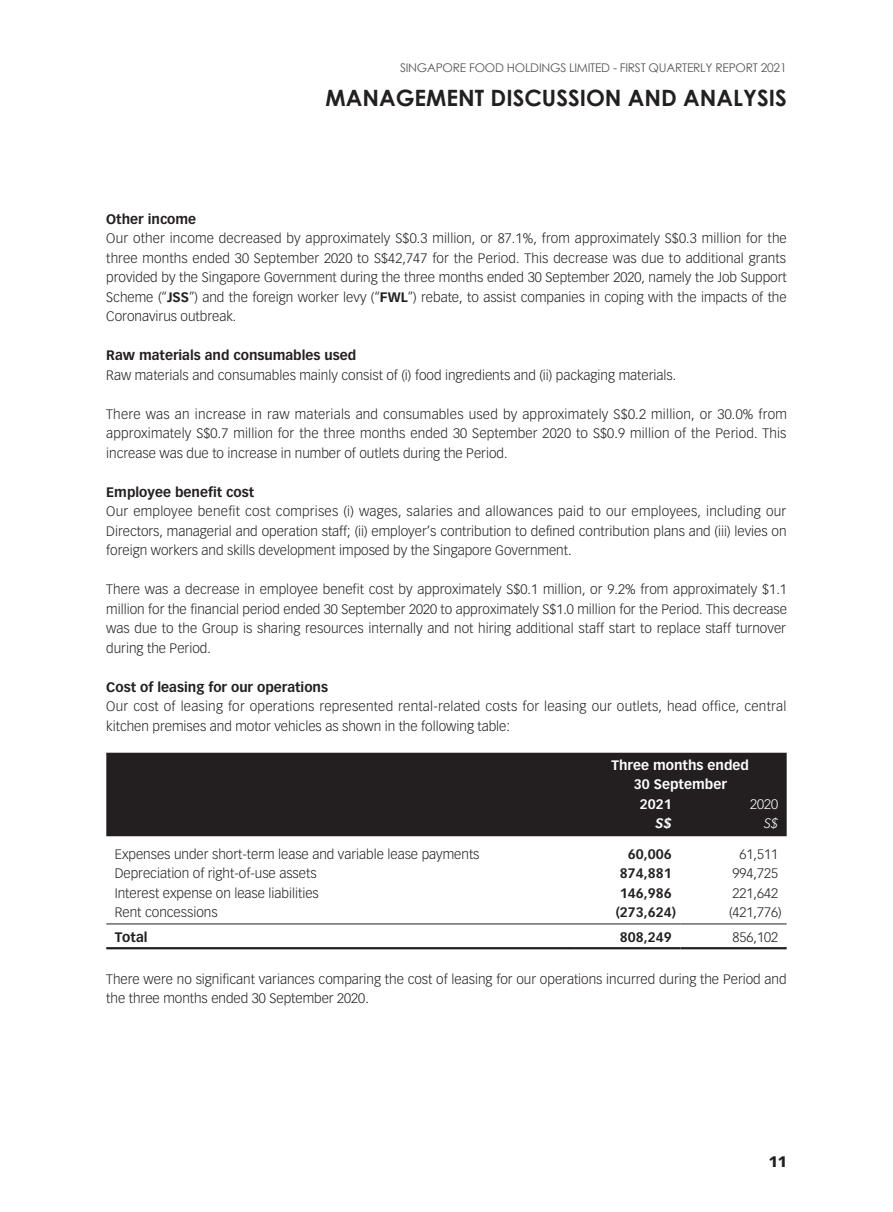
<style>
.page{position:relative;width:893px;height:1212px;background:#fff}
.page>*{position:absolute;margin:0;border:0;box-sizing:border-box;transform-origin:0 0}
.t1{font:700 22.5px "Century Gothic";color:#231f20}
.t2{font:900 15px "Vectora LT Std";color:#231f20}
.t3{font:300 13.5px/19.5px "Vectora LT Std";color:#231f20;text-align:justify}
.t4{font:700 13.5px "Vectora LT Std";color:#231f20}
.t5{font:700 13.5px "Vectora LT Std";color:#fff}
.t6{font:300 13.5px "Vectora LT Std";color:#fff}
.t7{font:italic 700 13.5px "Vectora LT Std";color:#fff}
.t8{font:italic 300 13.5px "Vectora LT Std";color:#fff}
.t9{font:12px "Century Gothic";letter-spacing:-.02em;color:#57585a}
.s1{font-weight:700}
</style>
<div class="page">
<div style="left:106px;top:753px;width:681px;height:83px;background:#231f20"></div>
<hr style="left:106px;top:923px;width:468px;height:1px;background:#231f20">
<hr style="left:574px;top:923px;width:106px;height:1px;background:#231f20">
<hr style="left:680px;top:923px;width:107px;height:1px;background:#231f20">
<hr style="left:106px;top:947px;width:468px;height:2px;background:#231f20">
<hr style="left:574px;top:947px;width:106px;height:2px;background:#231f20">
<hr style="left:680px;top:947px;width:107px;height:2px;background:#231f20">
<p class="t9" style="left:400px;top:59px;width:388px">SINGAPORE FOOD HOLDINGS LIMITED - FIRST QUARTERLY REPORT 2021</p>
<h1 class="t1" style="left:325px;top:81px;width:463px">MANAGEMENT DISCUSSION AND ANALYSIS</h1>
<p class="t4" style="left:106px;top:211px;width:91px">Other income</p>
<p class="t3" style="left:106px;top:229px;width:682px">Our other income decreased by approximately S$0.3 million, or 87.1%, from approximately S$0.3 million for the three months ended 30 September 2020 to S$42,747 for the Period. This decrease was due to additional grants provided by the Singapore Government during the three months ended 30 September 2020, namely the Job Support Scheme (“<span class="s1">JSS</span>”) and the foreign worker levy (“<span class="s1">FWL</span>”) rebate, to assist companies in coping with the impacts of the Coronavirus outbreak.</p>
<p class="t4" style="left:106px;top:347px;width:251px">Raw materials and consumables used</p>
<p class="t3" style="left:106px;top:365px;width:571px">Raw materials and consumables mainly consist of (i) food ingredients and (ii) packaging materials.</p>
<p class="t3" style="left:106px;top:404px;width:682px">There was an increase in raw materials and consumables used by approximately S$0.2 million, or 30.0% from approximately S$0.7 million for the three months ended 30 September 2020 to S$0.9 million of the Period. This increase was due to increase in number of outlets during the Period.</p>
<p class="t4" style="left:106px;top:484px;width:150px">Employee benefit cost</p>
<p class="t3" style="left:106px;top:502px;width:682px">Our employee benefit cost comprises (i) wages, salaries and allowances paid to our employees, including our Directors, managerial and operation staff; (ii) employer’s contribution to defined contribution plans and (iii) levies on foreign workers and skills development imposed by the Singapore Government.</p>
<p class="t3" style="left:106px;top:580px;width:682px">There was a decrease in employee benefit cost by approximately S$0.1 million, or 9.2% from approximately $1.1 million for the financial period ended 30 September 2020 to approximately S$1.0 million for the Period. This decrease was due to the Group is sharing resources internally and not hiring additional staff start to replace staff turnover during the Period.</p>
<p class="t4" style="left:106px;top:679px;width:223px">Cost of leasing for our operations</p>
<p class="t3" style="left:106px;top:697px;width:681px">Our cost of leasing for operations represented rental-related costs for leasing our outlets, head office, central kitchen premises and motor vehicles as shown in the following table:</p>
<p class="t5" style="left:612px;top:757px;width:139px">Three months ended</p>
<p class="t5" style="left:634px;top:776px;width:94px">30 September</p>
<p class="t5" style="left:640px;top:796px;width:33px">2021</p>
<p class="t6" style="left:750px;top:796px;width:30px">2020</p>
<p class="t7" style="left:656px;top:815px;width:18px">S$</p>
<p class="t8" style="left:764px;top:815px;width:15px">S$</p>
<p class="t3" style="left:115px;top:844px;width:366px">Expenses under short-term lease and variable lease payments</p>
<p class="t4" style="left:628px;top:846px;width:45px">60,006</p>
<p class="t3" style="left:740px;top:844px;width:40px">61,511</p>
<p class="t3" style="left:115px;top:864px;width:203px">Depreciation of right-of-use assets</p>
<p class="t4" style="left:620px;top:865px;width:53px">874,881</p>
<p class="t3" style="left:732px;top:864px;width:47px">994,725</p>
<p class="t3" style="left:115px;top:883px;width:206px">Interest expense on lease liabilities</p>
<p class="t4" style="left:620px;top:885px;width:53px">146,986</p>
<p class="t3" style="left:732px;top:883px;width:47px">221,642</p>
<p class="t3" style="left:115px;top:903px;width:104px">Rent concessions</p>
<p class="t4" style="left:616px;top:904px;width:62px">(273,624)</p>
<p class="t3" style="left:729px;top:903px;width:54px">(421,776)</p>
<p class="t4" style="left:115px;top:928px;width:34px">Total</p>
<p class="t4" style="left:620px;top:928px;width:53px">808,249</p>
<p class="t3" style="left:732px;top:927px;width:47px">856,102</p>
<p class="t3" style="left:106px;top:969px;width:682px">There were no significant variances comparing the cost of leasing for our operations incurred during the Period and the three months ended 30 September 2020.</p>
<p class="t2" style="left:769px;top:1152px;width:19px">11</p>
</div>
